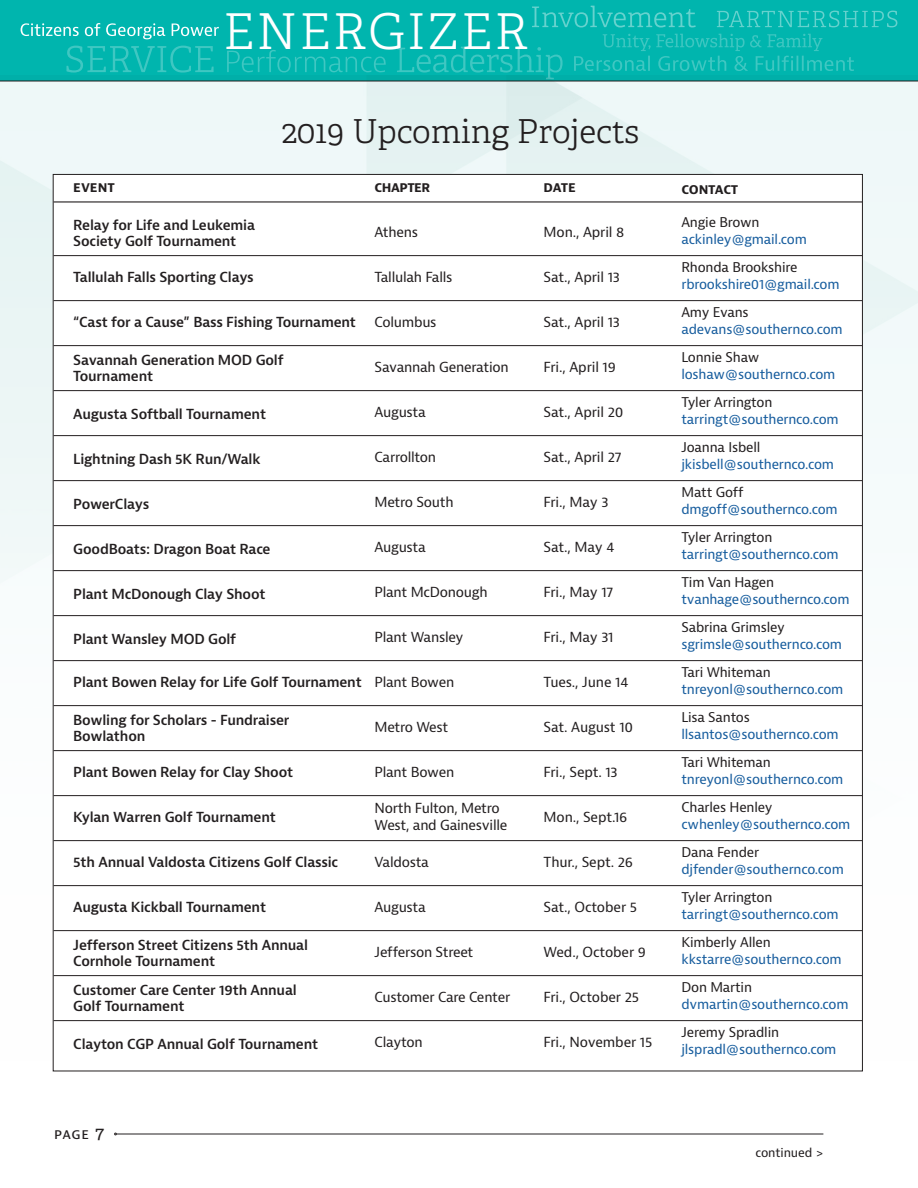
<style>
.page{position:relative;width:918px;height:1188px;background:#fff}
.page>*{position:absolute;margin:0;border:0;box-sizing:border-box;transform-origin:0 0}
.t1{font:300 49.35px "Adelle";letter-spacing:.04em;color:#fff}
.t2{font:300 33px "Adelle";color:#231f20}
.t3{font:15px "Bernina Sans";color:#231f20}
.t4{font:600 13.5px/16.5px "Bernina Sans";letter-spacing:-.015em;color:#231f20}
.t5{font:13.5px/16.5px "Bernina Sans";letter-spacing:-.02em;color:#231f20}
.t6{font:13.2px "Bernina Sans";letter-spacing:-.015em;color:#175d9e}
.t7{font:13.2px "Bernina Sans";letter-spacing:-.015em;color:#231f20}
.t8{font:700 12.75px "Bernina Sans";letter-spacing:-.025em;color:#231f20}
.t9{font:12px "Bernina Sans";letter-spacing:-.01em;color:#231f20}
.s1{font-family:"Adelle";font-size:18px}
</style>
<div class="page">
<hr style="left:116px;top:1134px;width:707px;height:1px;background:#231f20">
<div style="left:0;top:0;width:918px;height:81px;background:#00b5ae"></div>
<svg style="left:21px;top:23px;width:198px;height:16px"></svg>
<svg style="left:532px;top:6px;width:365px;height:21px"></svg>
<svg style="left:66px;top:46px;width:497px;height:33px"></svg>
<svg style="left:574px;top:34px;width:280px;height:37px"></svg>
<hr style="left:0;top:81px;width:918px;height:1px;background:#231f20">
<hr style="left:54px;top:201px;width:808px;height:2px;background:#231f20">
<hr style="left:54px;top:255px;width:808px;height:1px;background:#231f20">
<hr style="left:54px;top:300px;width:808px;height:1px;background:#231f20">
<hr style="left:54px;top:345px;width:808px;height:1px;background:#231f20">
<hr style="left:54px;top:390px;width:808px;height:1px;background:#231f20">
<hr style="left:54px;top:435px;width:808px;height:1px;background:#231f20">
<hr style="left:54px;top:480px;width:808px;height:1px;background:#231f20">
<hr style="left:54px;top:525px;width:808px;height:1px;background:#231f20">
<hr style="left:54px;top:570px;width:808px;height:1px;background:#231f20">
<hr style="left:54px;top:615px;width:808px;height:1px;background:#231f20">
<hr style="left:54px;top:660px;width:808px;height:1px;background:#231f20">
<hr style="left:54px;top:705px;width:808px;height:1px;background:#231f20">
<hr style="left:54px;top:750px;width:808px;height:1px;background:#231f20">
<hr style="left:54px;top:795px;width:808px;height:1px;background:#231f20">
<hr style="left:54px;top:840px;width:808px;height:1px;background:#231f20">
<hr style="left:54px;top:885px;width:808px;height:1px;background:#231f20">
<hr style="left:54px;top:930px;width:808px;height:1px;background:#231f20">
<hr style="left:54px;top:975px;width:808px;height:1px;background:#231f20">
<hr style="left:54px;top:1020px;width:808px;height:1px;background:#231f20">
<h1 class="t1" style="left:223px;top:2px;width:307px">ENERGIZER</h1>
<h2 class="t2" style="left:282px;top:111px;width:359px">2019 Upcoming Projects</h2>
<p class="t8" style="left:73px;top:179px;width:43px">EVENT</p>
<p class="t4" style="left:73px;top:217px;width:183px">Relay for Life and Leukemia<br>Society Golf Tournament</p>
<p class="t4" style="left:73px;top:269px;width:182px">Tallulah Falls Sporting Clays</p>
<p class="t4" style="left:73px;top:314px;width:284px">“Cast for a Cause” Bass Fishing Tournament</p>
<p class="t4" style="left:73px;top:352px;width:212px">Savannah Generation MOD Golf<br>Tournament</p>
<p class="t4" style="left:73px;top:406px;width:194px">Augusta Softball Tournament</p>
<p class="t4" style="left:73px;top:451px;width:189px">Lightning Dash 5K Run/Walk</p>
<p class="t4" style="left:73px;top:496px;width:78px">PowerClays</p>
<p class="t4" style="left:73px;top:541px;width:199px">GoodBoats: Dragon Boat Race</p>
<p class="t4" style="left:73px;top:586px;width:194px">Plant McDonough Clay Shoot</p>
<p class="t4" style="left:73px;top:631px;width:164px">Plant Wansley MOD Golf</p>
<p class="t4" style="left:73px;top:674px;width:290px">Plant Bowen Relay for Life Golf Tournament</p>
<p class="t4" style="left:73px;top:712px;width:218px">Bowling for Scholars - Fundraiser<br>Bowlathon</p>
<p class="t4" style="left:73px;top:764px;width:221px">Plant Bowen Relay for Clay Shoot</p>
<p class="t4" style="left:73px;top:809px;width:204px">Kylan Warren Golf Tournament</p>
<p class="t4" style="left:73px;top:854px;width:266px">5th Annual Valdosta Citizens Golf Classic</p>
<p class="t4" style="left:73px;top:899px;width:194px">Augusta Kickball Tournament</p>
<p class="t4" style="left:73px;top:937px;width:236px">Jefferson Street Citizens 5th Annual<br>Cornhole Tournament</p>
<p class="t4" style="left:73px;top:982px;width:225px">Customer Care Center 19th Annual<br>Golf Tournament</p>
<p class="t4" style="left:73px;top:1036px;width:247px">Clayton CGP Annual Golf Tournament</p>
<p class="t8" style="left:375px;top:179px;width:57px">CHAPTER</p>
<p class="t5" style="left:375px;top:224px;width:45px">Athens</p>
<p class="t5" style="left:375px;top:269px;width:79px">Tallulah Falls</p>
<p class="t5" style="left:375px;top:314px;width:64px">Columbus</p>
<p class="t5" style="left:375px;top:359px;width:136px">Savannah Generation</p>
<p class="t5" style="left:375px;top:404px;width:53px">Augusta</p>
<p class="t5" style="left:375px;top:449px;width:63px">Carrollton</p>
<p class="t5" style="left:375px;top:494px;width:81px">Metro South</p>
<p class="t5" style="left:375px;top:539px;width:53px">Augusta</p>
<p class="t5" style="left:375px;top:584px;width:115px">Plant McDonough</p>
<p class="t5" style="left:375px;top:629px;width:90px">Plant Wansley</p>
<p class="t5" style="left:375px;top:674px;width:81px">Plant Bowen</p>
<p class="t5" style="left:375px;top:719px;width:75px">Metro West</p>
<p class="t5" style="left:375px;top:764px;width:81px">Plant Bowen</p>
<p class="t5" style="left:375px;top:800px;width:134px">North Fulton, Metro<br>West, and Gainesville</p>
<p class="t5" style="left:375px;top:854px;width:56px">Valdosta</p>
<p class="t5" style="left:375px;top:899px;width:53px">Augusta</p>
<p class="t5" style="left:375px;top:944px;width:100px">Jefferson Street</p>
<p class="t5" style="left:375px;top:989px;width:137px">Customer Care Center</p>
<p class="t5" style="left:375px;top:1034px;width:50px">Clayton</p>
<p class="t3" style="left:54px;top:1123px;width:51px">page <span class="s1">7</span></p>
<p class="t8" style="left:544px;top:179px;width:34px">DATE</p>
<p class="t5" style="left:544px;top:224px;width:82px">Mon., April 8</p>
<p class="t5" style="left:544px;top:269px;width:78px">Sat., April 13</p>
<p class="t5" style="left:544px;top:314px;width:78px">Sat., April 13</p>
<p class="t5" style="left:544px;top:359px;width:74px">Fri., April 19</p>
<p class="t5" style="left:544px;top:404px;width:81px">Sat., April 20</p>
<p class="t5" style="left:544px;top:449px;width:79px">Sat., April 27</p>
<p class="t5" style="left:544px;top:494px;width:66px">Fri., May 3</p>
<p class="t5" style="left:544px;top:539px;width:73px">Sat., May 4</p>
<p class="t5" style="left:544px;top:584px;width:71px">Fri., May 17</p>
<p class="t5" style="left:544px;top:629px;width:71px">Fri., May 31</p>
<p class="t5" style="left:544px;top:674px;width:86px">Tues., June 14</p>
<p class="t5" style="left:544px;top:719px;width:91px">Sat. August 10</p>
<p class="t5" style="left:544px;top:764px;width:76px">Fri., Sept. 13</p>
<p class="t5" style="left:544px;top:809px;width:85px">Mon., Sept.16</p>
<p class="t5" style="left:544px;top:854px;width:91px">Thur., Sept. 26</p>
<p class="t5" style="left:544px;top:899px;width:95px">Sat., October 5</p>
<p class="t5" style="left:544px;top:944px;width:104px">Wed., October 9</p>
<p class="t5" style="left:544px;top:989px;width:97px">Fri., October 25</p>
<p class="t5" style="left:544px;top:1034px;width:110px">Fri., November 15</p>
<p class="t8" style="left:681px;top:181px;width:58px">CONTACT</p>
<p class="t7" style="left:681px;top:214px;width:80px">Angie Brown</p>
<p class="t6" style="left:681px;top:230px;width:127px">ackinley@gmail.com</p>
<p class="t7" style="left:681px;top:259px;width:117px">Rhonda Brookshire</p>
<p class="t6" style="left:681px;top:275px;width:160px">rbrookshire01@gmail.com</p>
<p class="t7" style="left:681px;top:304px;width:69px">Amy Evans</p>
<p class="t6" style="left:681px;top:320px;width:163px">adevans@southernco.com</p>
<p class="t7" style="left:681px;top:349px;width:79px">Lonnie Shaw</p>
<p class="t6" style="left:681px;top:365px;width:155px">loshaw@southernco.com</p>
<p class="t7" style="left:681px;top:394px;width:92px">Tyler Arrington</p>
<p class="t6" style="left:681px;top:410px;width:159px">tarringt@southernco.com</p>
<p class="t7" style="left:681px;top:439px;width:80px">Joanna Isbell</p>
<p class="t6" style="left:681px;top:455px;width:154px">jkisbell@southernco.com</p>
<p class="t7" style="left:681px;top:484px;width:64px">Matt Goff</p>
<p class="t6" style="left:681px;top:500px;width:158px">dmgoff@southernco.com</p>
<p class="t7" style="left:681px;top:529px;width:92px">Tyler Arrington</p>
<p class="t6" style="left:681px;top:545px;width:159px">tarringt@southernco.com</p>
<p class="t7" style="left:681px;top:574px;width:94px">Tim Van Hagen</p>
<p class="t6" style="left:681px;top:590px;width:170px">tvanhage@southernco.com</p>
<p class="t7" style="left:681px;top:619px;width:105px">Sabrina Grimsley</p>
<p class="t6" style="left:681px;top:635px;width:162px">sgrimsle@southernco.com</p>
<p class="t7" style="left:681px;top:664px;width:91px">Tari Whiteman</p>
<p class="t6" style="left:681px;top:680px;width:163px">tnreyonl@southernco.com</p>
<p class="t7" style="left:681px;top:709px;width:70px">Lisa Santos</p>
<p class="t6" style="left:681px;top:725px;width:159px">llsantos@southernco.com</p>
<p class="t7" style="left:681px;top:754px;width:91px">Tari Whiteman</p>
<p class="t6" style="left:681px;top:770px;width:163px">tnreyonl@southernco.com</p>
<p class="t7" style="left:681px;top:799px;width:93px">Charles Henley</p>
<p class="t6" style="left:681px;top:815px;width:170px">cwhenley@southernco.com</p>
<p class="t7" style="left:681px;top:844px;width:79px">Dana Fender</p>
<p class="t6" style="left:681px;top:860px;width:164px">djfender@southernco.com</p>
<p class="t7" style="left:681px;top:889px;width:92px">Tyler Arrington</p>
<p class="t6" style="left:681px;top:905px;width:159px">tarringt@southernco.com</p>
<p class="t7" style="left:681px;top:934px;width:91px">Kimberly Allen</p>
<p class="t6" style="left:681px;top:950px;width:162px">kkstarre@southernco.com</p>
<p class="t7" style="left:681px;top:979px;width:72px">Don Martin</p>
<p class="t6" style="left:681px;top:995px;width:169px">dvmartin@southernco.com</p>
<p class="t7" style="left:681px;top:1024px;width:99px">Jeremy Spradlin</p>
<p class="t6" style="left:681px;top:1040px;width:156px">jlspradl@southernco.com</p>
<p class="t9" style="left:756px;top:1144px;width:70px">continued &gt;</p>
</div>
